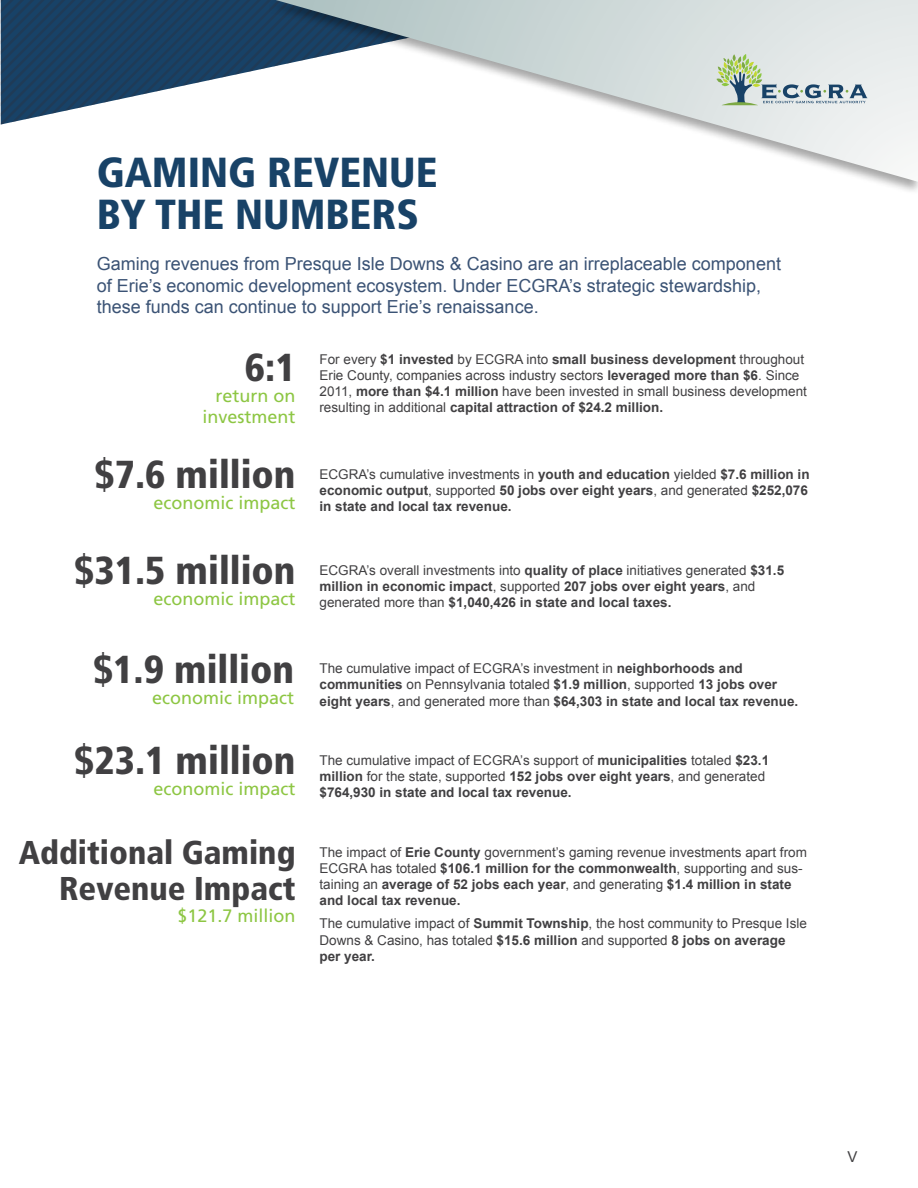
<style>
.page{position:relative;width:918px;height:1188px;background:#fff}
.page>*{position:absolute;margin:0;border:0;box-sizing:border-box;transform-origin:0 0}
.t1{font:900 condensed 42px/42px "Frutiger";color:#184267}
.t2{font:900 condensed 39px "Frutiger";color:#414042}
.t3{font:900 condensed 33px/36px "Frutiger";color:#414042;text-align:right}
.t4{font:18px/21.6px "Arial";color:#3b5375}
.t5{font:18px/21px "Frutiger";color:#8dc643;text-align:right}
.t6{font:15px "Arial";color:#414042}
.t7{font:13.5px/16.2px "Arial";color:#414042}
.t8{font:700 13.5px/16.2px "Arial";color:#414042}
.s1{font-weight:700}
.s2{font-weight:400}
</style>
<div class="page">
<svg style="left:1px;top:0;width:266px;height:124px"></svg>
<div style="left:267px;top:0;width:651px;height:196px;background:#000;opacity:.35"></div>
<svg style="left:276px;top:0;width:642px;height:182px"></svg>
<svg style="left:717px;top:54px;width:150px;height:51px;background:#c3d0ca"></svg>
<h1 class="t1" style="left:97px;top:151px;width:342px">GAMING REVENUE<br>BY THE NUMBERS</h1>
<h3 class="t4" style="left:97px;top:253px;width:686px">Gaming revenues from Presque Isle Downs &amp; Casino are an irreplaceable component of Erie’s economic development ecosystem. Under ECGRA’s strategic stewardship, these funds can continue to support Erie’s renaissance.</h3>
<h2 class="t2" style="left:245px;top:344px;width:52px">6:1</h2>
<h3 class="t5" style="left:203px;top:385px;width:95px">return on investment</h3>
<h2 class="t2" style="left:95px;top:451px;width:203px">$7.6 million</h2>
<h3 class="t5" style="left:154px;top:492px;width:144px">economic impact</h3>
<h2 class="t2" style="left:74px;top:547px;width:223px">$31.5 million</h2>
<h3 class="t5" style="left:154px;top:588px;width:144px">economic impact</h3>
<h2 class="t2" style="left:93px;top:646px;width:203px">$1.9 million</h2>
<h3 class="t5" style="left:152px;top:687px;width:144px">economic impact</h3>
<h2 class="t2" style="left:74px;top:737px;width:223px">$23.1 million</h2>
<h3 class="t5" style="left:154px;top:778px;width:144px">economic impact</h3>
<h3 class="t3" style="left:19px;top:834px;width:278px">Additional Gaming<br>Revenue Impact</h3>
<h3 class="t5" style="left:178px;top:905px;width:120px">$121.7 million</h3>
<p class="t7" style="left:320px;top:351px;width:489px">For every <span class="s1">$1 invested</span> by ECGRA into <span class="s1">small business development</span> throughout Erie County, companies across industry sectors <span class="s1">leveraged more than $6</span>. Since 2011, <span class="s1">more than $4.1 million</span> have been invested in small business development resulting in additional <span class="s1">capital attraction of $24.2 million.</span></p>
<p class="t8" style="left:320px;top:466px;width:492px"><span class="s2">ECGRA’s cumulative investments in</span> youth and education <span class="s2">yielded</span> $7.6 million in economic output<span class="s2">, supported</span> 50 jobs over eight years<span class="s2">, and generated</span> $252,076 in state and local tax revenue.</p>
<p class="t8" style="left:320px;top:562px;width:466px"><span class="s2">ECGRA’s overall investments into</span> quality of place <span class="s2">initiatives generated</span> $31.5 million in economic impact<span class="s2">, supported</span> 207 jobs over eight years<span class="s2">, and generated more than</span> $1,040,426 in state and local taxes.</p>
<p class="t7" style="left:320px;top:661px;width:480px">The cumulative impact of ECGRA’s investment in <span class="s1">neighborhoods and communities</span> on Pennsylvania totaled <span class="s1">$1.9 million</span>, supported <span class="s1">13 jobs over eight years</span>, and generated more than <span class="s1">$64,303 in state and local tax revenue.</span></p>
<p class="t8" style="left:320px;top:753px;width:451px"><span class="s2">The cumulative impact of ECGRA’s support of</span> municipalities <span class="s2">totaled</span> $23.1 million <span class="s2">for the state, supported</span> 152 jobs over eight years<span class="s2">, and generated </span>$764,930 in state and local tax revenue.</p>
<p class="t7" style="left:320px;top:844px;width:489px">The impact of <span class="s1">Erie County</span> government’s gaming revenue investments apart from ECGRA has totaled <span class="s1">$106.1 million for the commonwealth</span>, supporting and sus&shy;taining an <span class="s1">average of 52 jobs each year</span>, and generating <span class="s1">$1.4 million in state and local tax revenue.</span></p>
<p class="t7" style="left:320px;top:916px;width:489px">The cumulative impact of <span class="s1">Summit Township</span>, the host community to Presque Isle<br>Downs &amp; Casino, has totaled <span class="s1">$15.6 million</span> and supported <span class="s1">8 jobs on average per year.</span></p>
<p class="t6" style="left:847px;top:1146px;width:12px">V</p>
</div>
